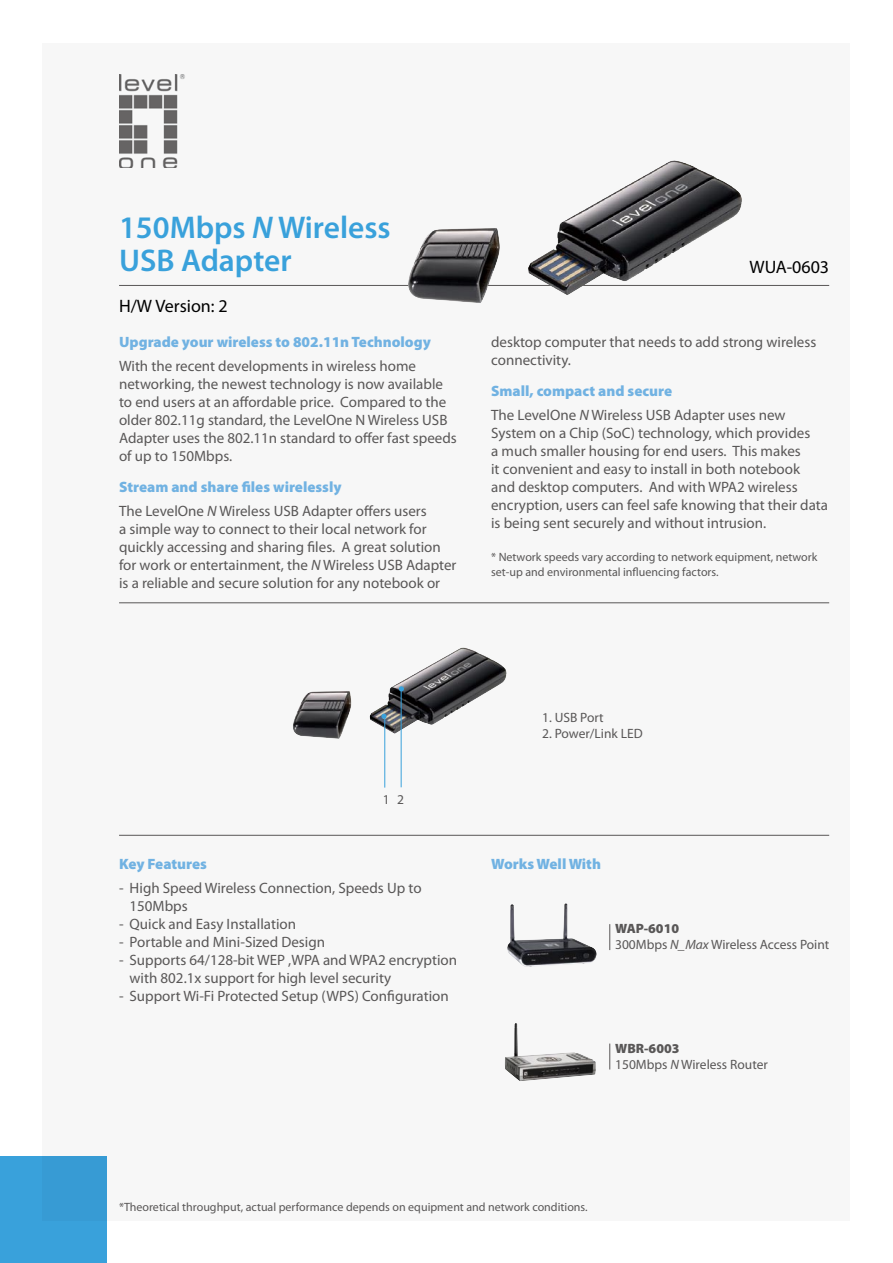
<style>
.page{position:relative;width:893px;height:1263px;background:#fff}
.page>*{position:absolute;margin:0;border:0;box-sizing:border-box;transform-origin:0 0}
.t1{font:600 31.5px/33px "Myriad Pro";color:#39a1db}
.t2{font:18px "Myriad Pro";color:#000}
.t3{font:15px/18px "Myriad Pro";color:#595757}
.t4{font:900 15px "Myriad Pro";color:#71b2e2}
.t5{font:13.5px/16.2px "Myriad Pro";color:#595757}
.t6{font:12px/14.4px "Myriad Pro";color:#595757}
.s1{font-style:italic}
.s2{font-weight:900;color:#71b2e2}
.s3{font-weight:900}
</style>
<div class="page">
<div style="left:43px;top:43px;width:807px;height:1177px;background:#f7f7f7"></div>
<div style="left:0;top:1157px;width:106px;height:106px;background:#39a1db"></div>
<img style="left:119px;top:74px;width:66px;height:94px">
<hr style="left:119px;top:285px;width:710px;height:1px;background:#595757">
<img style="left:293px;top:647px;width:214px;height:92px">
<hr style="left:119px;top:602px;width:710px;height:1px;background:#595757">
<hr style="left:119px;top:835px;width:710px;height:1px;background:#595757">
<svg style="left:609px;top:924px;width:1px;height:26px"></svg>
<svg style="left:609px;top:1043px;width:1px;height:26px"></svg>
<hr style="left:384px;top:718px;width:1px;height:70px;background:#39a1db">
<svg style="left:381px;top:714px;width:6px;height:5px"></svg>
<hr style="left:401px;top:689px;width:1px;height:98px;background:#39a1db">
<svg style="left:399px;top:686px;width:5px;height:5px"></svg>
<img style="left:507px;top:903px;width:90px;height:64px">
<img style="left:505px;top:1023px;width:91px;height:58px">
<img style="left:408px;top:160px;width:334px;height:143px">
<h1 class="t1" style="left:119px;top:210px;width:273px">150Mbps <span class="s1">N</span> Wireless<br>USB Adapter</h1>
<p class="t2" style="left:119px;top:295px;width:110px">H/W Version: 2</p>
<p class="t4" style="left:119px;top:332px;width:313px">Upgrade your wireless to 802.11n Technology</p>
<p class="t3" style="left:119px;top:357px;width:339px">With the recent developments in wireless home networking, the newest technology is now available to end users at an affordable price. Compared to the older 802.11g standard, the LevelOne N Wireless USB Adapter uses the 802.11n standard to offer fast speeds of up to 150Mbps.</p>
<p class="t3" style="left:119px;top:474px;width:309px;line-height:24.5px"><span class="s2">Stream and share files wirelessly<br></span>The LevelOne <span class="s1">N</span> Wireless USB Adapter offers users</p>
<p class="t3" style="left:119px;top:520px;width:339px">a simple way to connect to their local network for quickly accessing and sharing files. A great solution for work or entertainment, the <span class="s1">N</span> Wireless USB Adapter is a reliable and secure solution for any notebook or</p>
<p class="t2" style="left:749px;top:256px;width:81px">WUA-0603</p>
<p class="t3" style="left:491px;top:332px;width:327px">desktop computer that needs to add strong wireless connectivity.</p>
<p class="t3" style="left:491px;top:378px;width:296px;line-height:24.5px"><span class="s2">Small, compact and secure<br></span>The LevelOne <span class="s1">N</span> Wireless USB Adapter uses new</p>
<p class="t3" style="left:491px;top:424px;width:338px">System on a Chip (SoC) technology, which provides<br>a much smaller housing for end users. This makes<br>it convenient and easy to install in both notebook<br>and desktop computers. And with WPA2 wireless encryption, users can feel safe knowing that their data is being sent securely and without intrusion.</p>
<p class="t6" style="left:491px;top:550px;width:328px">* Network speeds vary according to network equipment, network set-up and environmental influencing factors.</p>
<p class="t5" style="left:383px;top:791px;width:23px">1 2</p>
<p class="t4" style="left:119px;top:854px;width:89px">Key Features</p>
<p class="t3" style="left:130px;top:879px;width:293px;text-indent:-10px">- High Speed Wireless Connection, Speeds Up to<br>150Mbps</p>
<p class="t3" style="left:119px;top:915px;width:179px">- Quick and Easy Installation</p>
<p class="t3" style="left:119px;top:933px;width:207px">- Portable and Mini-Sized Design</p>
<p class="t3" style="left:130px;top:951px;width:329px;text-indent:-10px">- Supports 64/128-bit WEP ,WPA and WPA2 encryption with 802.1x support for high level security</p>
<p class="t3" style="left:119px;top:987px;width:331px">- Support Wi-Fi Protected Setup (WPS) Configuration</p>
<p class="t5" style="left:542px;top:709px;width:63px">1. USB Port</p>
<p class="t5" style="left:542px;top:725px;width:102px">2. Power/Link LED</p>
<p class="t4" style="left:491px;top:854px;width:111px">Works Well With</p>
<p class="t5" style="left:615px;top:920px;width:216px"><span class="s3">WAP-6010<br></span>300Mbps <span class="s1">N_Max</span> Wireless Access Point</p>
<p class="t5" style="left:615px;top:1040px;width:154px"><span class="s3">WBR-6003<br></span>150Mbps <span class="s1">N</span> Wireless Router</p>
<p class="t6" style="left:119px;top:1199px;width:470px">*Theoretical throughput, actual performance depends on equipment and network conditions.</p>
</div>
